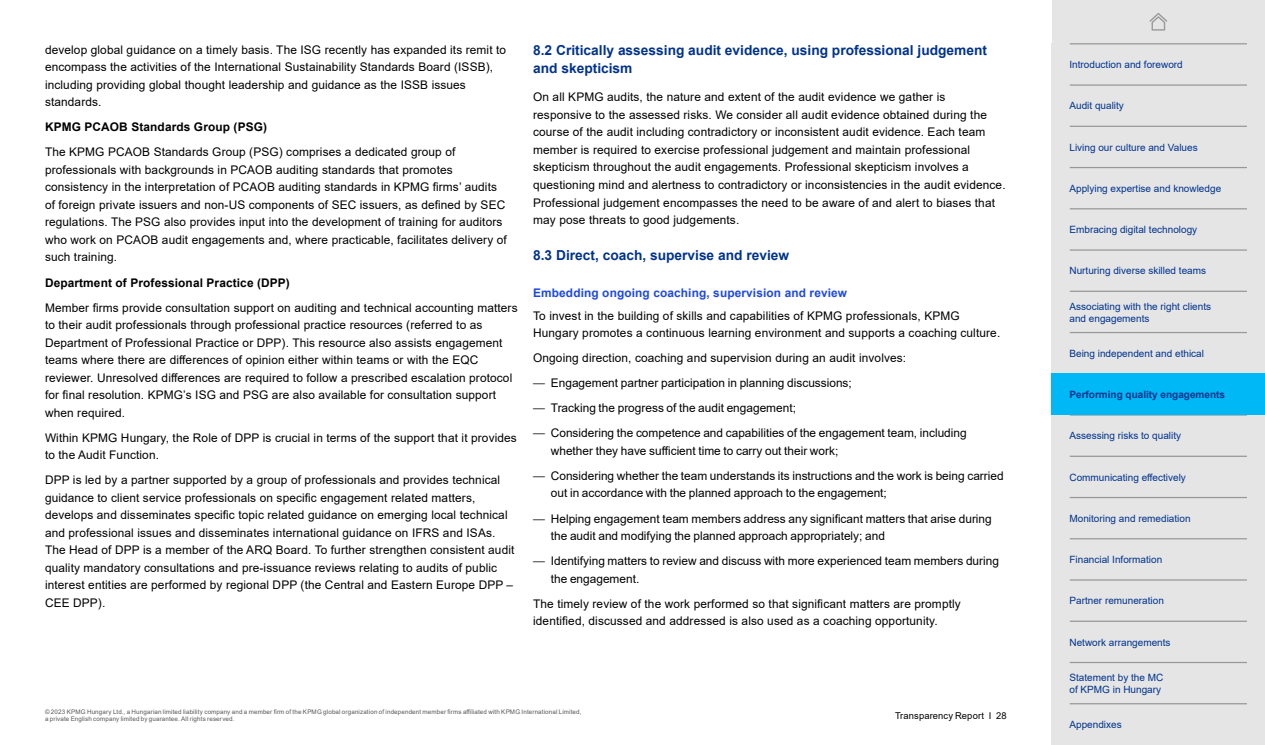
<style>
.page{position:relative;width:1265px;height:745px;background:#fff}
.page>*{position:absolute;margin:0;border:0;box-sizing:border-box;transform-origin:0 0}
.t1{font:700 13.75px/17.5px "Arial";color:#00338d}
.t2{font:11.88px/17.5px "Arial";letter-spacing:.01em;color:#000}
.t3{font:700 11.88px "Arial";letter-spacing:.01em;color:#000}
.t4{font:700 11.88px "Arial";letter-spacing:.01em;color:#1e49e2}
.t5{font:10px/12px "Arial";color:#00338d}
.t6{font:700 10px "Arial";color:#00338d}
.t7{font:9.38px "Arial";letter-spacing:.01em;color:#000}
.t8{font:6.25px/7.5px "Arial";letter-spacing:.02em;color:#58595b}
.s1{font-family:"Univers LT Std";font-weight:300}
</style>
<div class="page">
<div style="left:1052px;top:0;width:213px;height:744px;background:#e5e5e5"></div>
<svg style="left:1149px;top:13px;width:18px;height:18px"></svg>
<hr style="left:1070px;top:43px;width:177px;height:1px;background:#989898">
<hr style="left:1070px;top:84px;width:177px;height:2px;background:#989898">
<hr style="left:1070px;top:126px;width:177px;height:1px;background:#989898">
<hr style="left:1070px;top:167px;width:177px;height:1px;background:#989898">
<hr style="left:1070px;top:208px;width:177px;height:1px;background:#989898">
<hr style="left:1070px;top:249px;width:177px;height:1px;background:#989898">
<hr style="left:1070px;top:290px;width:177px;height:2px;background:#989898">
<hr style="left:1070px;top:332px;width:177px;height:1px;background:#989898">
<hr style="left:1070px;top:455px;width:177px;height:1px;background:#989898">
<hr style="left:1070px;top:496px;width:177px;height:2px;background:#989898">
<hr style="left:1070px;top:537px;width:177px;height:2px;background:#989898">
<hr style="left:1070px;top:620px;width:177px;height:1px;background:#989898">
<hr style="left:1070px;top:661px;width:177px;height:1px;background:#989898">
<hr style="left:1070px;top:579px;width:177px;height:1px;background:#989898">
<hr style="left:1070px;top:702px;width:177px;height:2px;background:#989898">
<div style="left:1052px;top:373px;width:213px;height:42px;background:#00b8f5"></div>
<p class="t2" style="left:45px;top:41px;width:463px">develop global guidance on a timely basis. The ISG recently has expanded its remit to encompass the activities of the International Sustainability Standards Board (ISSB), including providing global thought leadership and guidance as the ISSB issues standards.</p>
<p class="t3" style="left:45px;top:119px;width:224px">KPMG PCAOB Standards Group (PSG)</p>
<p class="t2" style="left:45px;top:143px;width:463px">The KPMG PCAOB Standards Group (PSG) comprises a dedicated group of professionals with backgrounds in PCAOB auditing standards that promotes consistency in the interpretation of PCAOB auditing standards in KPMG firms’ audits of foreign private issuers and non-US components of SEC issuers, as defined by SEC regulations. The PSG also provides input into the development of training for auditors who work on PCAOB audit engagements and, where practicable, facilitates delivery of such training.</p>
<p class="t3" style="left:45px;top:274px;width:246px">Department of Professional Practice (DPP)</p>
<p class="t2" style="left:45px;top:298px;width:474px">Member firms provide consultation support on auditing and technical accounting matters to their audit professionals through professional practice resources (referred to as Department of Professional Practice or DPP). This resource also assists engagement teams where there are differences of opinion either within teams or with the EQC reviewer. Unresolved differences are required to follow a prescribed escalation protocol for final resolution. KPMG’s ISG and PSG are also available for consultation support when required.</p>
<p class="t2" style="left:45px;top:428px;width:473px">Within KPMG Hungary, the Role of DPP is crucial in terms of the support that it provides to the Audit Function.</p>
<p class="t2" style="left:45px;top:471px;width:471px">DPP is led by a partner supported by a group of professionals and provides technical guidance to client service professionals on specific engagement related matters, develops and disseminates specific topic related guidance on emerging local technical and professional issues and disseminates international guidance on IFRS and ISAs.<br>The Head of DPP is a member of the ARQ Board. To further strengthen consistent audit quality mandatory consultations and pre-issuance reviews relating to audits of public interest entities are performed by regional DPP (the Central and Eastern Europe DPP – CEE DPP).</p>
<p class="t1" style="left:533px;top:42px;width:455px">8.2 Critically assessing audit evidence, using professional judgement and skepticism</p>
<p class="t2" style="left:533px;top:88px;width:474px">On all KPMG audits, the nature and extent of the audit evidence we gather is responsive to the assessed risks. We consider all audit evidence obtained during the course of the audit including contradictory or inconsistent audit evidence. Each team member is required to exercise professional judgement and maintain professional skepticism throughout the audit engagements. Professional skepticism involves a questioning mind and alertness to contradictory or inconsistencies in the audit evidence.<br>Professional judgement encompasses the need to be aware of and alert to biases that may pose threats to good judgements.</p>
<p class="t1" style="left:533px;top:247px;width:258px">8.3 Direct, coach, supervise and review</p>
<p class="t4" style="left:533px;top:284px;width:315px">Embedding ongoing coaching, supervision and review</p>
<p class="t2" style="left:533px;top:306px;width:469px">To invest in the building of skills and capabilities of KPMG professionals, KPMG<br>Hungary promotes a continuous learning environment and supports a coaching culture.</p>
<p class="t2" style="left:533px;top:349px;width:375px">Ongoing direction, coaching and supervision during an audit involves:</p>
<p class="t2" style="left:533px;top:374px;width:320px"><span class="s1">—</span> Engagement partner participation in planning discussions;</p>
<p class="t2" style="left:533px;top:399px;width:264px"><span class="s1">—</span> Tracking the progress of the audit engagement;</p>
<p class="t2" style="left:551px;top:424px;width:417px;text-indent:-18px"><span class="s1">—</span> Considering the competence and capabilities of the engagement team, including whether they have sufficient time to carry out their work;</p>
<p class="t2" style="left:551px;top:466px;width:454px;text-indent:-18px"><span class="s1">—</span> Considering whether the team understands its instructions and the work is being carried out in accordance with the planned approach to the engagement;</p>
<p class="t2" style="left:551px;top:509px;width:442px;text-indent:-18px"><span class="s1">—</span> Helping engagement team members address any significant matters that arise during the audit and modifying the planned approach appropriately; and</p>
<p class="t2" style="left:551px;top:551px;width:450px;text-indent:-18px"><span class="s1">—</span> Identifying matters to review and discuss with more experienced team members during the engagement.</p>
<p class="t2" style="left:533px;top:594px;width:429px">The timely review of the work performed so that significant matters are promptly identified, discussed and addressed is also used as a coaching opportunity.</p>
<p class="t8" style="left:45px;top:707px;width:538px">© 2023 KPMG Hungary Ltd., a Hungarian limited liability company and a member firm of the KPMG global organization of independent member firms affiliated with KPMG International Limited, a private English company limited by guarantee. All rights reserved.</p>
<p class="t7" style="left:895px;top:708px;width:113px">Transparency Report I 28</p>
<p class="t5" style="left:1069px;top:58px;width:115px">Introduction and foreword</p>
<p class="t5" style="left:1069px;top:100px;width:56px">Audit quality</p>
<p class="t5" style="left:1069px;top:141px;width:130px">Living our culture and Values</p>
<p class="t5" style="left:1069px;top:182px;width:153px">Applying expertise and knowledge</p>
<p class="t5" style="left:1069px;top:223px;width:129px">Embracing digital technology</p>
<p class="t5" style="left:1069px;top:264px;width:138px">Nurturing diverse skilled teams</p>
<p class="t5" style="left:1069px;top:300px;width:143px">Associating with the right clients and engagements</p>
<p class="t5" style="left:1069px;top:347px;width:136px">Being independent and ethical</p>
<p class="t6" style="left:1069px;top:387px;width:157px">Performing quality engagements</p>
<p class="t5" style="left:1093px;top:388px;width:122px">rming quality engagements</p>
<p class="t5" style="left:1069px;top:429px;width:113px">Assessing risks to quality</p>
<p class="t5" style="left:1069px;top:470px;width:118px">Communicating effectively</p>
<p class="t5" style="left:1069px;top:512px;width:123px">Monitoring and remediation</p>
<p class="t5" style="left:1069px;top:553px;width:94px">Financial Information</p>
<p class="t5" style="left:1069px;top:594px;width:96px">Partner remuneration</p>
<p class="t5" style="left:1069px;top:635px;width:103px">Network arrangements</p>
<p class="t5" style="left:1069px;top:670px;width:95px">Statement by the MC of KPMG in Hungary</p>
<p class="t5" style="left:1069px;top:718px;width:54px">Appendixes</p>
</div>
